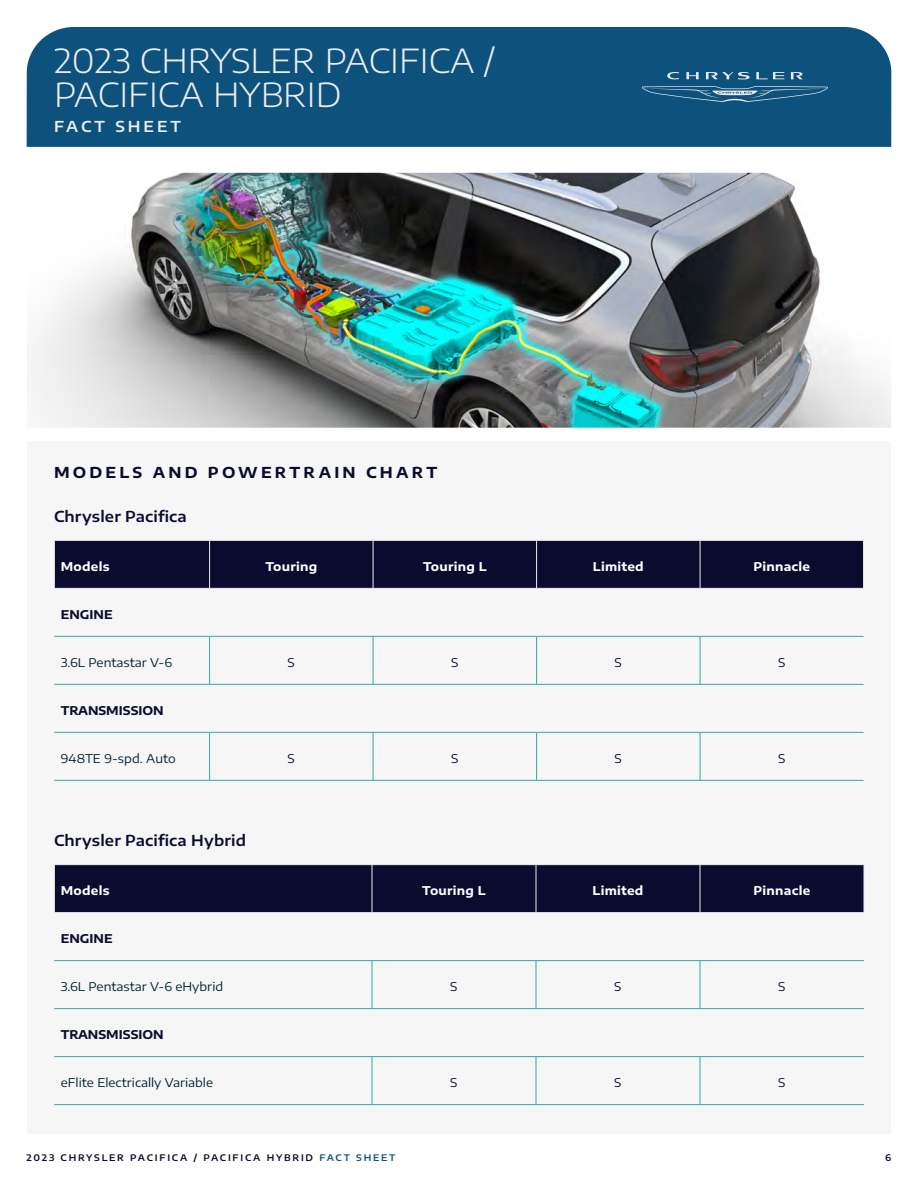
<style>
.page{position:relative;width:918px;height:1188px;background:#fff}
.page>*{position:absolute;margin:0;border:0;box-sizing:border-box;transform-origin:0 0}
.t1{font:300 33px/34.5px "Encode Sans Expanded";color:#edeced}
.t2{font:600 15px "Encode Sans Expanded";letter-spacing:.01em;color:#0b0b30}
.t3{font:700 15px "Encode Sans Expanded";letter-spacing:.215em;color:#0b0b30}
.t4{font:600 15px "Encode Sans Expanded";letter-spacing:.2em;color:#edeced}
.t5{font:12px "Encode Sans Expanded";color:#001f30}
.t6{font:700 12px "Encode Sans Expanded";letter-spacing:.02em;color:#fff}
.t7{font:700 12px "Encode Sans Expanded";color:#0b0b30}
.t8{font:12px "Encode Sans Expanded";color:#0b0b30}
.t9{font:600 9px "Encode Sans Expanded";letter-spacing:.2em;color:#0b0b30}
.s1{color:#0d527d}
</style>
<div class="page">
<div style="left:27px;top:442px;width:864px;height:692px;background:#f6f6f6"></div>
<div style="left:27px;top:27px;width:864px;height:120px;background:#0d527d"></div>
<div style="left:55px;top:541px;width:808px;height:47px;background:#0b0b30"></div>
<hr style="left:54px;top:541px;width:1px;height:47px;background:#edeced">
<hr style="left:54px;top:540px;width:156px;height:1px;background:#edeced">
<hr style="left:54px;top:588px;width:156px;height:1px;background:#edeced">
<hr style="left:209px;top:541px;width:1px;height:47px;background:#edeced">
<hr style="left:373px;top:541px;width:1px;height:47px;background:#edeced">
<hr style="left:536px;top:541px;width:1px;height:47px;background:#edeced">
<hr style="left:210px;top:540px;width:163px;height:1px;background:#edeced">
<hr style="left:373px;top:540px;width:164px;height:1px;background:#edeced">
<hr style="left:210px;top:588px;width:163px;height:1px;background:#edeced">
<hr style="left:373px;top:588px;width:164px;height:1px;background:#edeced">
<hr style="left:700px;top:541px;width:1px;height:47px;background:#edeced">
<hr style="left:537px;top:540px;width:163px;height:1px;background:#edeced">
<hr style="left:537px;top:588px;width:163px;height:1px;background:#edeced">
<hr style="left:863px;top:541px;width:1px;height:47px;background:#edeced">
<hr style="left:700px;top:540px;width:164px;height:1px;background:#edeced">
<hr style="left:700px;top:588px;width:164px;height:1px;background:#edeced">
<hr style="left:54px;top:636px;width:156px;height:1px;background:#2daaa2">
<hr style="left:210px;top:636px;width:163px;height:1px;background:#2daaa2">
<hr style="left:373px;top:636px;width:164px;height:1px;background:#2daaa2">
<hr style="left:537px;top:636px;width:163px;height:1px;background:#2daaa2">
<hr style="left:700px;top:636px;width:164px;height:1px;background:#2daaa2">
<hr style="left:209px;top:637px;width:1px;height:47px;background:#2daaa2">
<hr style="left:373px;top:637px;width:1px;height:47px;background:#2daaa2">
<hr style="left:536px;top:637px;width:1px;height:47px;background:#2daaa2">
<hr style="left:700px;top:637px;width:1px;height:47px;background:#2daaa2">
<hr style="left:54px;top:684px;width:156px;height:1px;background:#2daaa2">
<hr style="left:210px;top:684px;width:163px;height:1px;background:#2daaa2">
<hr style="left:373px;top:684px;width:164px;height:1px;background:#2daaa2">
<hr style="left:537px;top:684px;width:163px;height:1px;background:#2daaa2">
<hr style="left:700px;top:684px;width:164px;height:1px;background:#2daaa2">
<hr style="left:54px;top:732px;width:156px;height:1px;background:#2daaa2">
<hr style="left:210px;top:732px;width:163px;height:1px;background:#2daaa2">
<hr style="left:373px;top:732px;width:164px;height:1px;background:#2daaa2">
<hr style="left:537px;top:732px;width:163px;height:1px;background:#2daaa2">
<hr style="left:700px;top:732px;width:164px;height:1px;background:#2daaa2">
<hr style="left:209px;top:733px;width:1px;height:47px;background:#2daaa2">
<hr style="left:373px;top:733px;width:1px;height:47px;background:#2daaa2">
<hr style="left:536px;top:733px;width:1px;height:47px;background:#2daaa2">
<hr style="left:700px;top:733px;width:1px;height:47px;background:#2daaa2">
<hr style="left:54px;top:780px;width:156px;height:1px;background:#2daaa2">
<hr style="left:210px;top:780px;width:163px;height:1px;background:#2daaa2">
<hr style="left:373px;top:780px;width:164px;height:1px;background:#2daaa2">
<hr style="left:537px;top:780px;width:163px;height:1px;background:#2daaa2">
<hr style="left:700px;top:780px;width:164px;height:1px;background:#2daaa2">
<div style="left:55px;top:865px;width:809px;height:47px;background:#0b0b30"></div>
<hr style="left:54px;top:865px;width:1px;height:47px;background:#edeced">
<hr style="left:54px;top:864px;width:318px;height:1px;background:#edeced">
<hr style="left:54px;top:912px;width:318px;height:1px;background:#edeced">
<hr style="left:372px;top:865px;width:1px;height:47px;background:#edeced">
<hr style="left:536px;top:865px;width:1px;height:47px;background:#edeced">
<hr style="left:372px;top:864px;width:164px;height:1px;background:#edeced">
<hr style="left:372px;top:912px;width:164px;height:1px;background:#edeced">
<hr style="left:700px;top:865px;width:1px;height:47px;background:#edeced">
<hr style="left:536px;top:864px;width:164px;height:1px;background:#edeced">
<hr style="left:536px;top:912px;width:164px;height:1px;background:#edeced">
<hr style="left:864px;top:865px;width:1px;height:47px;background:#edeced">
<hr style="left:700px;top:864px;width:164px;height:1px;background:#edeced">
<hr style="left:700px;top:912px;width:164px;height:1px;background:#edeced">
<hr style="left:54px;top:960px;width:318px;height:1px;background:#2daaa2">
<hr style="left:372px;top:960px;width:164px;height:1px;background:#2daaa2">
<hr style="left:536px;top:960px;width:164px;height:1px;background:#2daaa2">
<hr style="left:700px;top:960px;width:164px;height:1px;background:#2daaa2">
<hr style="left:372px;top:961px;width:1px;height:47px;background:#2daaa2">
<hr style="left:536px;top:961px;width:1px;height:47px;background:#2daaa2">
<hr style="left:700px;top:961px;width:1px;height:47px;background:#2daaa2">
<hr style="left:54px;top:1008px;width:318px;height:1px;background:#2daaa2">
<hr style="left:372px;top:1008px;width:164px;height:1px;background:#2daaa2">
<hr style="left:536px;top:1008px;width:164px;height:1px;background:#2daaa2">
<hr style="left:700px;top:1008px;width:164px;height:1px;background:#2daaa2">
<hr style="left:54px;top:1056px;width:318px;height:1px;background:#2daaa2">
<hr style="left:372px;top:1056px;width:164px;height:1px;background:#2daaa2">
<hr style="left:536px;top:1056px;width:164px;height:1px;background:#2daaa2">
<hr style="left:700px;top:1056px;width:164px;height:1px;background:#2daaa2">
<hr style="left:372px;top:1057px;width:1px;height:47px;background:#2daaa2">
<hr style="left:536px;top:1057px;width:1px;height:47px;background:#2daaa2">
<hr style="left:700px;top:1057px;width:1px;height:47px;background:#2daaa2">
<hr style="left:54px;top:1104px;width:318px;height:1px;background:#2daaa2">
<hr style="left:372px;top:1104px;width:164px;height:1px;background:#2daaa2">
<hr style="left:536px;top:1104px;width:164px;height:1px;background:#2daaa2">
<hr style="left:700px;top:1104px;width:164px;height:1px;background:#2daaa2">
<svg style="left:641px;top:86px;width:188px;height:16px"></svg>
<svg style="left:756px;top:72px;width:29px;height:7px"></svg>
<svg style="left:686px;top:72px;width:13px;height:7px"></svg>
<svg style="left:706px;top:72px;width:44px;height:8px"></svg>
<svg style="left:667px;top:72px;width:12px;height:7px"></svg>
<svg style="left:791px;top:72px;width:12px;height:7px"></svg>
<img style="left:30px;top:173px;width:861px;height:255px">
<h1 class="t1" style="left:54px;top:42px;width:443px">2023 CHRYSLER PACIFICA /<br>PACIFICA HYBRID</h1>
<p class="t4" style="left:54px;top:116px;width:129px">FACT SHEET</p>
<p class="t3" style="left:54px;top:462px;width:385px">MODELS AND POWERTRAIN CHART</p>
<p class="t2" style="left:54px;top:506px;width:134px">Chrysler Pacifica</p>
<p class="t6" style="left:61px;top:558px;width:50px">Models</p>
<p class="t6" style="left:265px;top:558px;width:53px">Touring</p>
<p class="t6" style="left:423px;top:558px;width:65px">Touring L</p>
<p class="t6" style="left:593px;top:558px;width:52px">Limited</p>
<p class="t6" style="left:753px;top:558px;width:58px">Pinnacle</p>
<p class="t7" style="left:61px;top:606px;width:53px">ENGINE</p>
<p class="t5" style="left:61px;top:654px;width:113px">3.6L Pentastar V-6</p>
<p class="t8" style="left:288px;top:654px;width:9px">S</p>
<p class="t8" style="left:451px;top:654px;width:9px">S</p>
<p class="t8" style="left:615px;top:654px;width:9px">S</p>
<p class="t8" style="left:778px;top:654px;width:9px">S</p>
<p class="t7" style="left:61px;top:702px;width:104px">TRANSMISSION</p>
<p class="t5" style="left:61px;top:750px;width:117px">948TE 9-spd. Auto</p>
<p class="t8" style="left:288px;top:750px;width:9px">S</p>
<p class="t8" style="left:451px;top:750px;width:9px">S</p>
<p class="t8" style="left:615px;top:750px;width:9px">S</p>
<p class="t8" style="left:778px;top:750px;width:9px">S</p>
<p class="t2" style="left:54px;top:831px;width:193px">Chrysler Pacifica Hybrid</p>
<p class="t6" style="left:61px;top:882px;width:50px">Models</p>
<p class="t6" style="left:422px;top:882px;width:65px">Touring L</p>
<p class="t6" style="left:593px;top:882px;width:52px">Limited</p>
<p class="t6" style="left:754px;top:882px;width:58px">Pinnacle</p>
<p class="t7" style="left:61px;top:930px;width:53px">ENGINE</p>
<p class="t5" style="left:61px;top:978px;width:164px">3.6L Pentastar V-6 eHybrid</p>
<p class="t8" style="left:450px;top:978px;width:9px">S</p>
<p class="t8" style="left:614px;top:978px;width:9px">S</p>
<p class="t8" style="left:778px;top:978px;width:9px">S</p>
<p class="t7" style="left:61px;top:1026px;width:104px">TRANSMISSION</p>
<p class="t5" style="left:61px;top:1074px;width:154px">eFlite Electrically Variable</p>
<p class="t8" style="left:450px;top:1074px;width:9px">S</p>
<p class="t8" style="left:614px;top:1074px;width:9px">S</p>
<p class="t8" style="left:778px;top:1074px;width:9px">S</p>
<p class="t9" style="left:26px;top:1151px;width:371px">2023 CHRYSLER PACIFICA / PACIFICA HYBRID <span class="s1">FACT SHEET</span></p>
<p class="t9" style="left:885px;top:1151px;width:8px">6</p>
</div>
